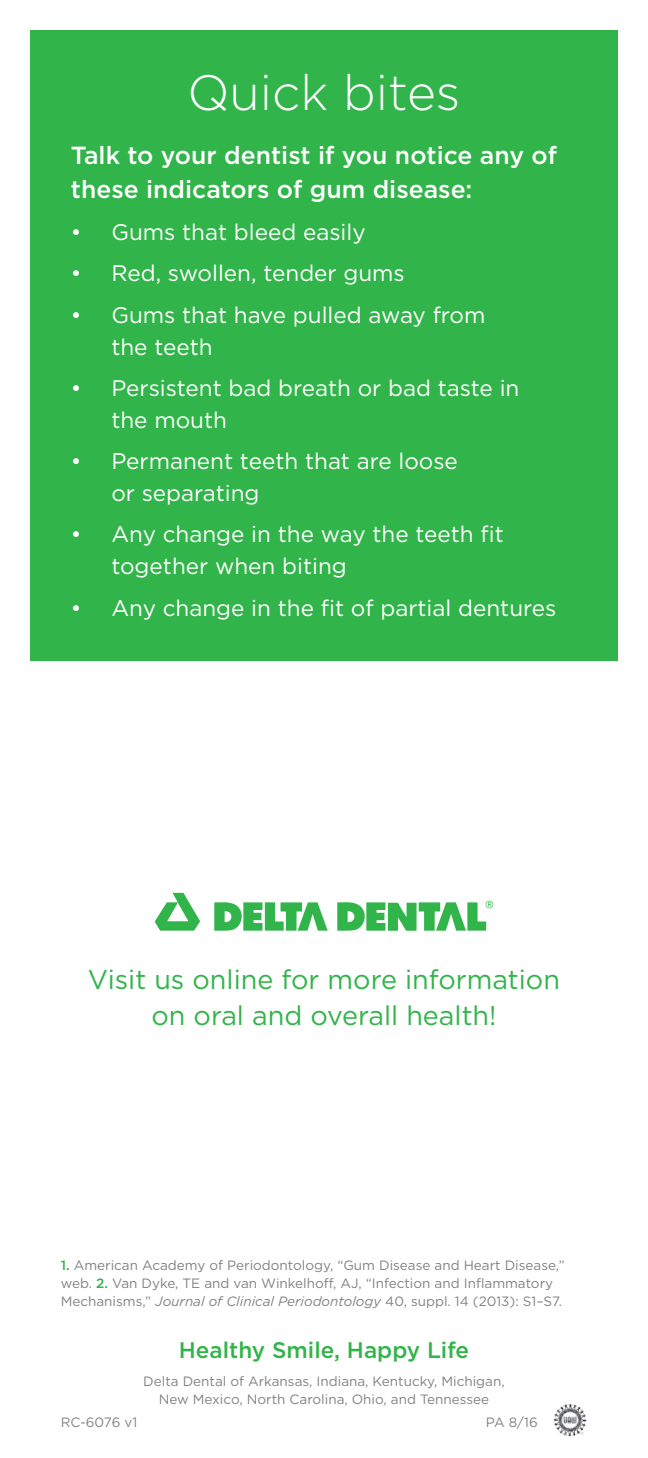
<style>
.page{position:relative;width:648px;height:1458px;background:#fff}
.page>*{position:absolute;margin:0;border:0;box-sizing:border-box;transform-origin:0 0}
.t1{font:300 49.5px "Gotham";color:#fff}
.t2{font:27px/36px "Gotham";color:#31b44a;text-align:center}
.t3{font:500 24.75px/33.8px "Gotham";color:#fff}
.t4{font:22.5px/31.5px "Gotham";color:#fff}
.t5{font:500 22.5px "Gotham";color:#31b44a}
.t6{font:13.5px/18px "Gotham";color:#808285}
.s1{font-weight:500;color:#31b44a}
.s2{font-style:italic}
</style>
<div class="page">
<div style="left:30px;top:30px;width:588px;height:631px;background:#31b44a"></div>
<svg style="left:155px;top:893px;width:45px;height:38px"></svg>
<svg style="left:214px;top:902px;width:114px;height:29px"></svg>
<svg style="left:337px;top:901px;width:156px;height:30px"></svg>
<img style="left:553px;top:1404px;width:34px;height:33px">
<h1 class="t1" style="left:187px;top:62px;width:275px">Quick bites</h1>
<p class="t3" style="left:71px;top:139px;width:488px">Talk to your dentist if you notice any of these indicators of gum disease:</p>
<p class="t4" style="left:71px;top:216px;width:296px">• Gums that bleed easily</p>
<p class="t4" style="left:71px;top:257px;width:335px">• Red, swollen, tender gums</p>
<p class="t4" style="left:111px;top:299px;width:376px;text-indent:-40px">• Gums that have pulled away from the teeth</p>
<p class="t4" style="left:111px;top:372px;width:410px;text-indent:-40px">• Persistent bad breath or bad taste in the mouth</p>
<p class="t4" style="left:111px;top:445px;width:348px;text-indent:-40px">• Permanent teeth that are loose or separating</p>
<p class="t4" style="left:111px;top:518px;width:394px;text-indent:-40px">• Any change in the way the teeth fit together when biting</p>
<p class="t4" style="left:71px;top:591px;width:487px">• Any change in the fit of partial dentures</p>
<p class="t2" style="left:88px;top:961px;width:474px">Visit us online for more information on oral and overall health!</p>
<p class="t6" style="left:61px;top:1256px;width:505px"><span class="s1">1.</span> American Academy of Periodontology, “Gum Disease and Heart Disease,” web. <span class="s1">2.</span> Van Dyke, TE and van Winkelhof, AJ, “Infection and Infammatory<br>Mechanisms,” <span class="s2">Journal of Clinical Periodontology</span> 40, suppl. 14 (2013): S1–S7.</p>
<p class="t5" style="left:179px;top:1335px;width:292px">Healthy Smile, Happy Life</p>
<p class="t6" style="left:143px;top:1372px;width:363px;text-align:center">Delta Dental of Arkansas, Indiana, Kentucky, Michigan,<br>New Mexico, North Carolina, Ohio, and Tennessee</p>
<p class="t6" style="left:61px;top:1413px;width:78px">RC-6076 v1</p>
<p class="t6" style="left:486px;top:1413px;width:53px">PA 8/16</p>
</div>
